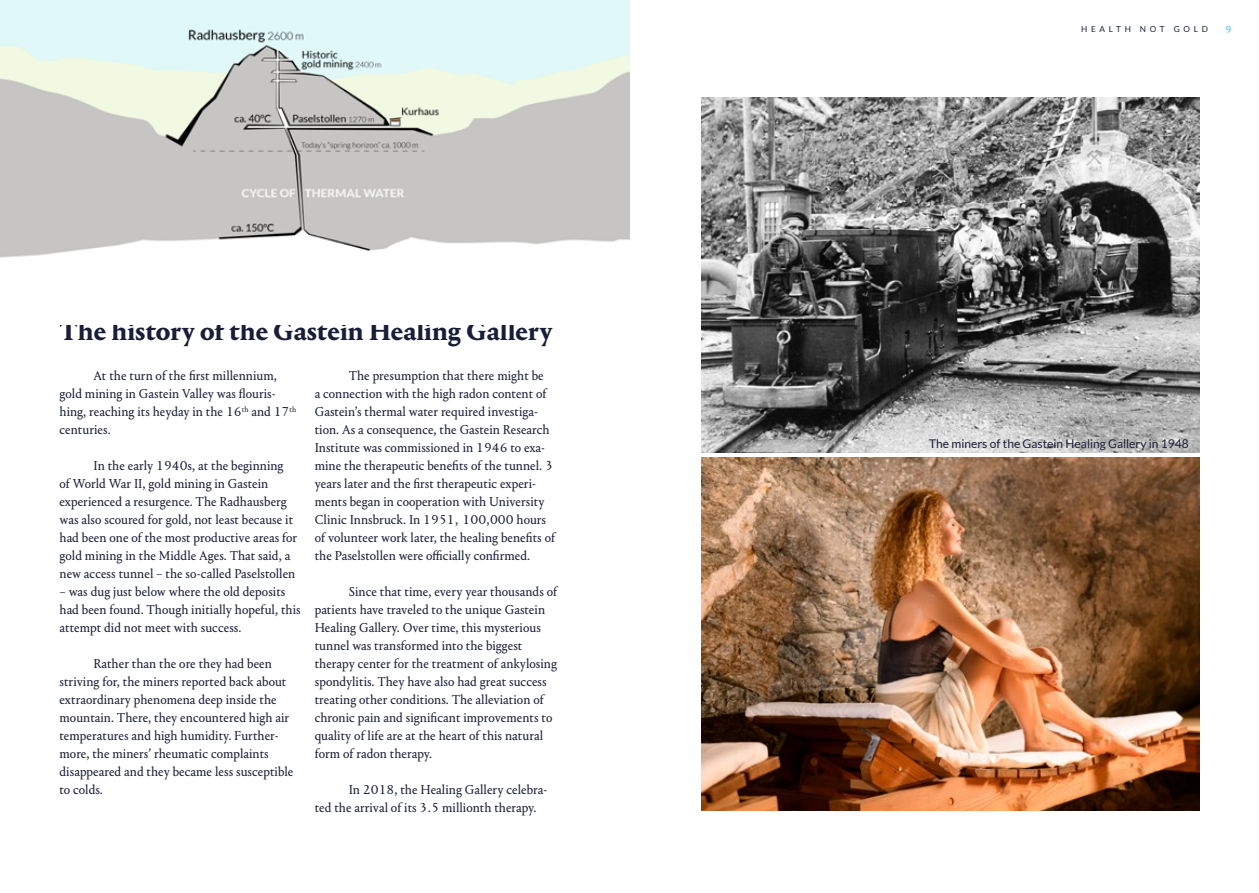
<style>
.page{position:relative;width:1259px;height:893px;background:#fff}
.page>*{position:absolute;margin:0;border:0;box-sizing:border-box;transform-origin:0 0}
.Überschrift_FT{font:700 27px "Portrait Text";color:#181e38}
.t1{font:13.5px/18px "Portrait Text";color:#181e38}
.t2{font:12px "Lato";color:#181e38}
.t3{font:10.5px "Portrait";color:#29bdef}
.t4{font:8.25px "Lato";letter-spacing:.45em;color:#181e38}
</style>
<div class="page">
<img style="left:702px;top:98px;width:497px;height:355px">
<img style="left:702px;top:457px;width:497px;height:354px">
<img style="left:0;top:0;width:629px;height:258px">
<p class="Überschrift_FT" style="left:60px;top:311px;width:494px">The history of the Gastein Healing Gallery</p>
<p class="t1" style="left:60px;top:366px;width:238px;text-indent:34px">At the turn of the first millennium, gold mining in Gastein Valley was flouris&shy;hing, reaching its heyday in the 16<sup>th</sup> and 17<sup>th </sup>centuries.</p>
<p class="t1" style="left:60px;top:456px;width:239px;text-indent:34px">In the early 1940s, at the beginning of World War II, gold mining in Gastein experienced a resurgence. The Radhausberg was also scoured for gold, not least because it had been one of the most productive areas for gold mining in the Middle Ages. That said, a new access tunnel – the so-called Paselstollen</p>
<p class="t1" style="left:60px;top:582px;width:243px">– was dug just below where the old deposits had been found. Though initially hopeful, this attempt did not meet with success.</p>
<p class="t1" style="left:60px;top:654px;width:235px;text-indent:34px">Rather than the ore they had been striving for, the miners reported back about extraordinary phenomena deep inside the mountain. There, they encountered high air temperatures and high humidity. Further&shy;more, the miners’ rheumatic complaints disappeared and they became less susceptible to colds.</p>
<p class="t1" style="left:315px;top:366px;width:242px;text-indent:34px">The presumption that there might be<br>a connection with the high radon content of Gastein’s thermal water required investiga&shy;tion. As a consequence, the Gastein Research Institute was commissioned in 1946 to exa&shy;mine the therapeutic benefits of the tunnel. 3 years later and the first therapeutic experi&shy;ments began in cooperation with University Clinic Innsbruck. In 1951, 100,000 hours of volunteer work later, the healing benefits of the Paselstollen were officially confirmed.</p>
<p class="t1" style="left:315px;top:582px;width:244px;text-indent:34px">Since that time, every year thousands of patients have traveled to the unique Gastein Healing Gallery. Over time, this mysterious tunnel was transformed into the biggest therapy center for the treatment of ankylosing spondylitis. They have also had great success treating other conditions. The alleviation of chronic pain and significant improvements to quality of life are at the heart of this natural form of radon therapy.</p>
<p class="t1" style="left:315px;top:780px;width:234px;text-indent:34px">In 2018, the Healing Gallery celebra&shy;ted the arrival of its 3.5 millionth therapy.</p>
<p class="t4" style="left:1081px;top:25px;width:128px">HEALTH NOT GOLD</p>
<p class="t3" style="left:1225px;top:23px;width:7px">9</p>
<p class="t2" style="left:929px;top:437px;width:261px">The miners of the Gastein Healing Gallery in 1948</p>
</div>
